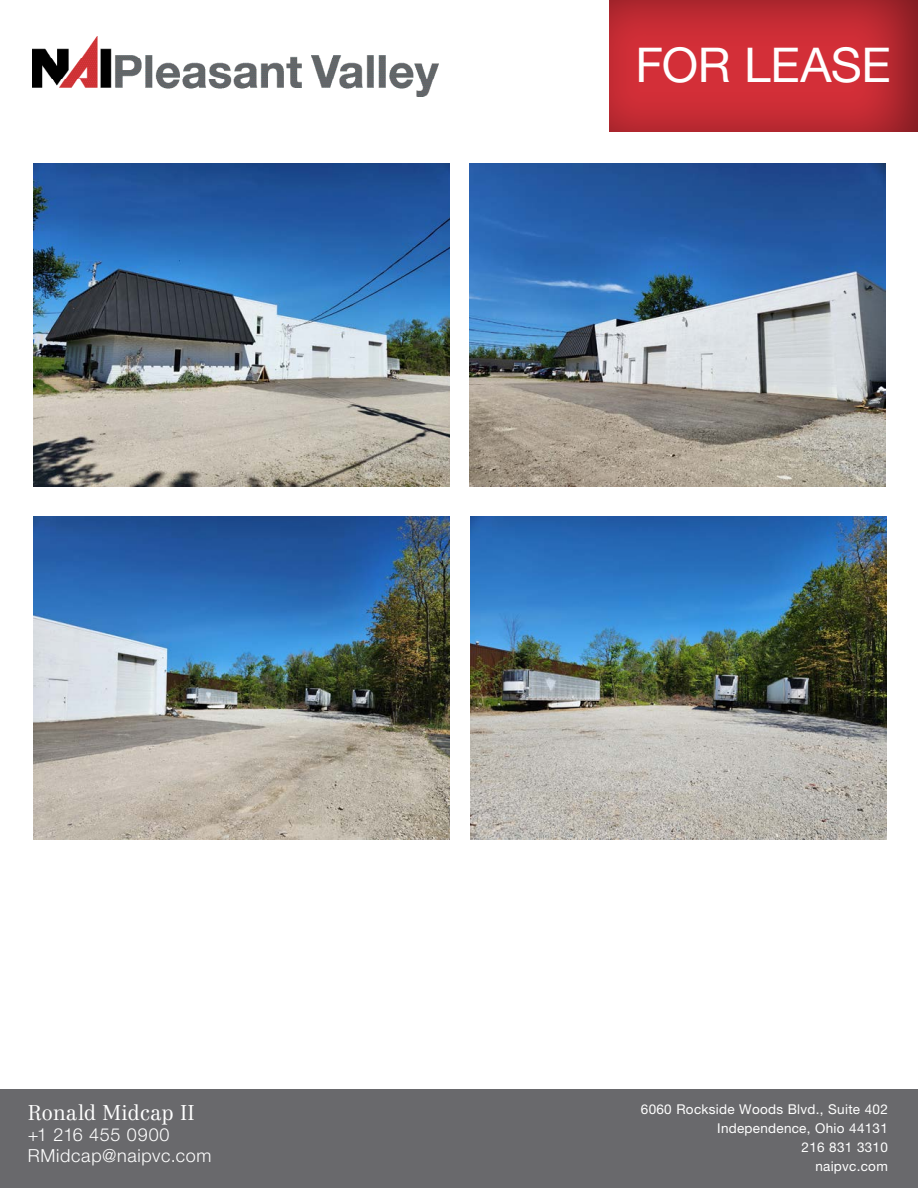
<style>
.page{position:relative;width:918px;height:1188px;background:#fff}
.page>*{position:absolute;margin:0;border:0;box-sizing:border-box;transform-origin:0 0}
.t1{font:48px "Helvetica Neue LT Std";letter-spacing:-.01em;color:#fff}
.t2{font:300 21px "Centennial LT Std";letter-spacing:-.005em;color:#fff}
.t3{font:300 18px "Helvetica Neue LT Std";letter-spacing:.04em;color:#fff}
.t4{font:13.5px "Helvetica Neue LT Std";letter-spacing:.02em;color:#fff}
</style>
<div class="page">
<div style="left:0;top:1090px;width:918px;height:98px;background:#69696c"></div>
<div style="left:607px;top:0;width:311px;height:135px;background:#231f20;opacity:.51"></div>
<img style="left:32px;top:37px;width:407px;height:59px">
<img style="left:33px;top:164px;width:416px;height:323px">
<img style="left:34px;top:516px;width:415px;height:323px">
<img style="left:470px;top:516px;width:416px;height:323px">
<img style="left:470px;top:164px;width:416px;height:323px">
<p class="t2" style="left:28px;top:1101px;width:169px">Ronald Midcap II</p>
<p class="t3" style="left:28px;top:1124px;width:143px">+1 216 455 0900</p>
<p class="t3" style="left:28px;top:1145px;width:185px">RMidcap@naipvc.com</p>
<p class="t1" style="left:635px;top:36px;width:257px">FOR LEASE</p>
<p class="t4" style="left:641px;top:1102px;width:248px">6060 Rockside Woods Blvd., Suite 402</p>
<p class="t4" style="left:717px;top:1120px;width:172px">Independence, Ohio 44131</p>
<p class="t4" style="left:802px;top:1139px;width:88px">216 831 3310</p>
<p class="t4" style="left:815px;top:1158px;width:74px">naipvc.com</p>
</div>
